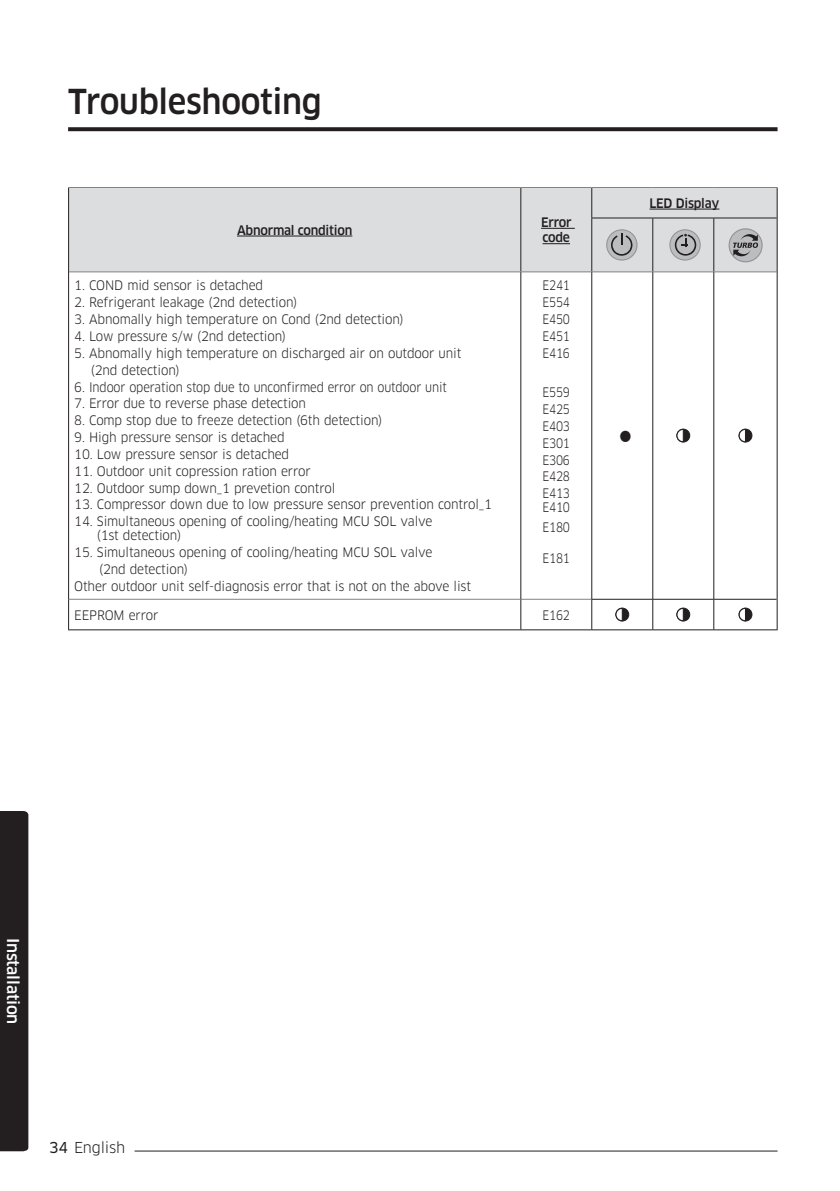
<style>
.page{position:relative;width:840px;height:1191px;background:#fff}
.page>*{position:absolute;margin:0;border:0;box-sizing:border-box;transform-origin:0 0}
.t1{font:500 33.6px "Samsung Clan Pro";letter-spacing:-.01em;color:#231f20;scale:.95 1}
.t2{font:500 16px "Samsung Clan Pro";letter-spacing:-.015em;color:#fff}
.t3{font:16px "Zapf Dingbats";color:#231f20;scale:.9 1}
.t4{font:14.8px "Samsung Clan Pro";letter-spacing:-.015em;color:#231f20}
.t5{font:12.8px/16.8px "Samsung Clan Pro";letter-spacing:-.01em;color:#231f20;scale:.95 1}
.t6{font:12.8px/16.8px "Samsung Clan Pro";letter-spacing:-.01em;color:#231f20;text-align:justify;scale:.85 1}
.t7{font:500 12.8px/15.4px "Samsung Clan Pro";letter-spacing:-.02em;color:#231f20;scale:.95 1}
.s1{font-family:"Samsung Clan Pro News"}
</style>
<div class="page">
<svg style="left:68px;top:127px;width:709px;height:4px;background:#2f2b2c"></svg>
<hr style="left:74px;top:1150px;width:703px;height:1px;background:#231f20">
<div style="left:74px;top:1146px;width:60px;height:7px;background:#fff"></div>
<div style="left:0;top:811px;width:28px;height:340px;background:#231f20"></div>
<div style="left:69px;top:188px;width:707px;height:83px;background:#dcdddf"></div>
<hr style="left:68px;top:187px;width:452px;height:1px;background:#808285">
<hr style="left:520px;top:187px;width:71px;height:1px;background:#808285">
<hr style="left:591px;top:187px;width:61px;height:1px;background:#808285">
<hr style="left:652px;top:187px;width:61px;height:1px;background:#808285">
<hr style="left:713px;top:187px;width:64px;height:1px;background:#808285">
<hr style="left:520px;top:188px;width:1px;height:30px;background:#231f20">
<hr style="left:520px;top:218px;width:1px;height:54px;background:#231f20">
<hr style="left:591px;top:188px;width:1px;height:30px;background:#231f20">
<hr style="left:591px;top:218px;width:61px;height:1px;background:#231f20">
<hr style="left:591px;top:218px;width:1px;height:54px;background:#231f20">
<hr style="left:652px;top:218px;width:61px;height:1px;background:#231f20">
<hr style="left:652px;top:218px;width:1px;height:54px;background:#231f20">
<hr style="left:713px;top:218px;width:63px;height:1px;background:#231f20">
<hr style="left:713px;top:218px;width:1px;height:54px;background:#231f20">
<hr style="left:69px;top:271px;width:451px;height:1px;background:#808285">
<hr style="left:520px;top:271px;width:71px;height:1px;background:#808285">
<hr style="left:591px;top:271px;width:61px;height:1px;background:#808285">
<hr style="left:652px;top:271px;width:61px;height:1px;background:#808285">
<hr style="left:713px;top:271px;width:63px;height:1px;background:#808285">
<hr style="left:69px;top:599px;width:451px;height:1px;background:#808285">
<hr style="left:520px;top:599px;width:71px;height:1px;background:#808285">
<hr style="left:520px;top:272px;width:1px;height:327px;background:#231f20">
<hr style="left:591px;top:272px;width:1px;height:327px;background:#231f20">
<hr style="left:652px;top:272px;width:1px;height:327px;background:#231f20">
<hr style="left:713px;top:272px;width:1px;height:327px;background:#231f20">
<hr style="left:520px;top:599px;width:1px;height:30px;background:#231f20">
<hr style="left:591px;top:599px;width:61px;height:1px;background:#231f20">
<hr style="left:591px;top:599px;width:1px;height:30px;background:#231f20">
<hr style="left:652px;top:599px;width:61px;height:1px;background:#231f20">
<hr style="left:652px;top:599px;width:1px;height:30px;background:#231f20">
<hr style="left:713px;top:599px;width:63px;height:1px;background:#231f20">
<hr style="left:713px;top:599px;width:1px;height:30px;background:#231f20">
<hr style="left:68px;top:629px;width:452px;height:1px;background:#231f20">
<hr style="left:520px;top:629px;width:71px;height:1px;background:#231f20">
<hr style="left:591px;top:629px;width:61px;height:1px;background:#231f20">
<hr style="left:652px;top:629px;width:61px;height:1px;background:#231f20">
<hr style="left:713px;top:629px;width:64px;height:1px;background:#231f20">
<hr style="left:68px;top:188px;width:1px;height:30px;background:#231f20">
<hr style="left:68px;top:218px;width:1px;height:54px;background:#231f20">
<hr style="left:68px;top:272px;width:1px;height:327px;background:#231f20">
<hr style="left:68px;top:599px;width:1px;height:30px;background:#231f20">
<hr style="left:776px;top:188px;width:1px;height:30px;background:#231f20">
<hr style="left:776px;top:218px;width:1px;height:54px;background:#231f20">
<hr style="left:776px;top:272px;width:1px;height:327px;background:#231f20">
<hr style="left:776px;top:599px;width:1px;height:30px;background:#231f20">
<hr style="left:237px;top:235px;width:115px;height:1px;background:#231f20">
<hr style="left:540px;top:228px;width:34px;height:1px;background:#231f20">
<svg style="left:542px;top:243px;width:27px;height:1px"></svg>
<hr style="left:649px;top:208px;width:70px;height:2px;background:#231f20">
<svg style="left:606px;top:230px;width:30px;height:30px"></svg>
<div style="left:606px;top:229px;width:31px;height:32px;border:1px solid #939598;border-radius:50%"></div>
<svg style="left:610px;top:233px;width:22px;height:23px"></svg>
<svg style="left:669px;top:230px;width:30px;height:30px"></svg>
<div style="left:669px;top:229px;width:31px;height:32px;border:1px solid #939598;border-radius:50%"></div>
<svg style="left:674px;top:234px;width:22px;height:22px"></svg>
<svg style="left:728px;top:229px;width:33px;height:33px"></svg>
<div style="left:728px;top:228px;width:34px;height:34px;border:1px solid #939598;border-radius:50%"></div>
<svg style="left:732px;top:234px;width:25px;height:22px"></svg>
<svg style="left:676px;top:429px;width:13px;height:13px"></svg>
<div style="left:676px;top:429px;width:13px;height:13px;border:1px solid #231f20;border-radius:50%"></div>
<svg style="left:676px;top:429px;width:7px;height:13px"></svg>
<div style="left:738px;top:429px;width:13px;height:13px;background:#231f20;border-radius:50%"></div>
<div style="left:738px;top:429px;width:13px;height:13px;border:1px solid #231f20;border-radius:50%"></div>
<svg style="left:738px;top:429px;width:7px;height:13px"></svg>
<svg style="left:615px;top:608px;width:13px;height:13px"></svg>
<div style="left:615px;top:608px;width:13px;height:13px;border:1px solid #231f20;border-radius:50%"></div>
<svg style="left:615px;top:608px;width:7px;height:13px"></svg>
<svg style="left:676px;top:608px;width:13px;height:13px"></svg>
<div style="left:676px;top:608px;width:13px;height:13px;border:1px solid #231f20;border-radius:50%"></div>
<svg style="left:676px;top:608px;width:7px;height:13px"></svg>
<div style="left:738px;top:608px;width:13px;height:13px;background:#231f20;border-radius:50%"></div>
<div style="left:738px;top:608px;width:13px;height:13px;border:1px solid #231f20;border-radius:50%"></div>
<svg style="left:738px;top:608px;width:7px;height:13px"></svg>
<h1 class="t1" style="left:68px;top:82px;width:268px">Troubleshooting</h1>
<p class="t7" style="left:237px;top:222px;width:123px">Abnormal condition</p>
<p class="t7" style="left:540px;top:215px;width:34px">Error code</p>
<p class="t5" style="left:74px;top:277px;width:200px">1. COND mid sensor is detached</p>
<p class="t5" style="left:74px;top:294px;width:236px">2. Refrigerant leakage (2nd detection)</p>
<p class="t5" style="left:74px;top:311px;width:348px">3. Abnomally high temperature on Cond (2nd detection)</p>
<p class="t5" style="left:74px;top:328px;width:224px">4. Low pressure s/w (2nd detection)</p>
<p class="t5" style="left:91px;top:345px;width:391px;text-indent:-17px">5. Abnomally high temperature on discharged air on outdoor unit (2nd detection)</p>
<p class="t5" style="left:74px;top:378px;width:393px">6. Indoor operation stop due to unconfirmed error on outdoor unit</p>
<p class="t5" style="left:74px;top:395px;width:245px">7. Error due to reverse phase detection</p>
<p class="t5" style="left:74px;top:412px;width:325px">8. Comp stop due to freeze detection (6th detection)</p>
<p class="t5" style="left:74px;top:429px;width:223px">9. High pressure sensor is detached</p>
<p class="t5" style="left:74px;top:446px;width:228px">10. Low pressure sensor is detached</p>
<p class="t5" style="left:74px;top:462px;width:250px">11. Outdoor unit copression ration error</p>
<p class="t5" style="left:74px;top:479px;width:276px">12. Outdoor sump down_1 prevetion control</p>
<p class="t5" style="left:74px;top:496px;width:441px">13. Compressor down due to low pressure sensor prevention control_1</p>
<p class="t5" style="left:97px;top:514px;width:354px;line-height:14px;text-indent:-23px">14. Simultaneous opening of cooling/heating MCU SOL valve (1st detection)</p>
<p class="t5" style="left:74px;top:544px;width:378px">15. Simultaneous opening of cooling/heating MCU SOL valve</p>
<p class="t5" style="left:99px;top:561px;width:95px">(2nd detection)</p>
<p class="t5" style="left:74px;top:577px;width:419px">Other outdoor unit self-diagnosis error that is not on the above list</p>
<p class="t6" style="left:542px;top:277px;width:34px">E241<br>E554<br>E450<br>E451<br>E416</p>
<p class="t6" style="left:542px;top:384px;width:34px">E559<br>E425<br>E403<br>E301<br>E306<br>E428<br>E413</p>
<p class="t6" style="left:542px;top:498px;width:34px;line-height:19.6px">E410<br>E180</p>
<p class="t6" style="left:542px;top:549px;width:34px">E181</p>
<p class="t5" style="left:74px;top:606px;width:90px">EEPROM error</p>
<p class="t6" style="left:542px;top:606px;width:34px">E162</p>
<p class="t7" style="left:649px;top:195px;width:75px">LED Display</p>
<p class="t3" style="left:619px;top:428px;width:14px">●</p>
<p class="t2" style="left:22px;top:938px;width:88px;rotate:90deg">Installation</p>
<p class="t4" style="left:49px;top:1139px;width:77px"><span class="s1">34</span> English</p>
</div>
